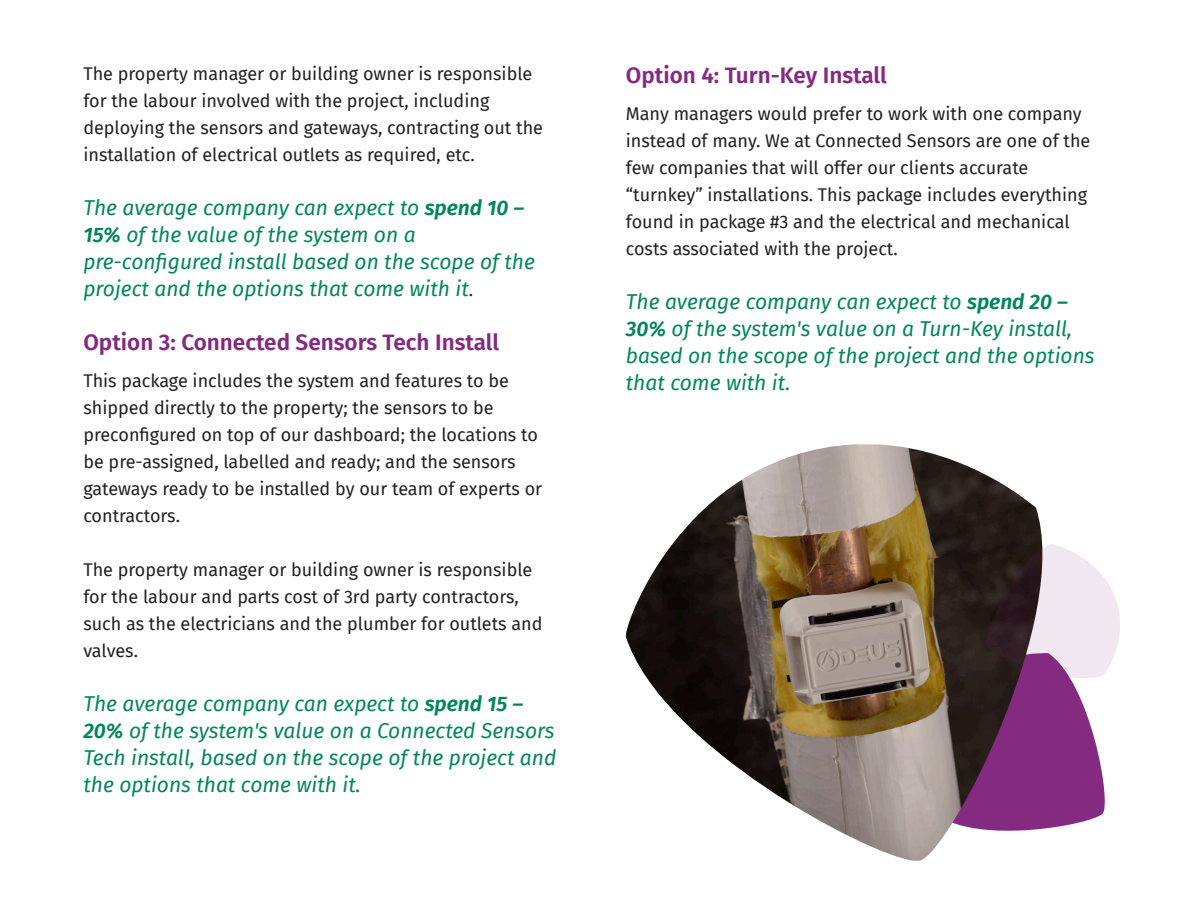
<style>
.page{position:relative;width:1188px;height:918px;background:#fff}
.page>*{position:absolute;margin:0;border:0;box-sizing:border-box;transform-origin:0 0}
.t1{font:600 22.5px "Fira Sans";color:#842a80}
.t2{font:italic 21px/27px "Fira Sans";color:#00865b}
.t3{font:18px/27px "Fira Sans";color:#231f20}
.s1{font-weight:600}
.s2{font-style:normal;font-size:18px;color:#231f20}
</style>
<div class="page">
<img style="left:625px;top:444px;width:418px;height:417px">
<svg style="left:914px;top:544px;width:206px;height:301px"></svg>
<p class="t3" style="left:83px;top:60px;width:461px">The property manager or building owner is responsible for the labour involved with the project, including deploying the sensors and gateways, contracting out the installation of electrical outlets as required, etc.</p>
<p class="t2" style="left:83px;top:194px;width:453px">The average company can expect to <span class="s1">spend 10 – 15%</span> of the value of the system on a pre-configured install based on the scope of the project and the options that come with it<span class="s2">.</span></p>
<p class="t1" style="left:83px;top:324px;width:417px">Option 3: Connected Sensors Tech Install</p>
<p class="t3" style="left:83px;top:367px;width:460px">This package includes the system and features to be shipped directly to the property; the sensors to be preconfigured on top of our dashboard; the locations to be pre-assigned, labelled and ready; and the sensors gateways ready to be installed by our team of experts or contractors.</p>
<p class="t3" style="left:83px;top:556px;width:461px">The property manager or building owner is responsible for the labour and parts cost of 3rd party contractors, such as the electricians and the plumber for outlets and valves.</p>
<p class="t2" style="left:83px;top:690px;width:475px">The average company can expect to <span class="s1">spend 15 – 20%</span> of the system's value on a Connected Sensors Tech install, based on the scope of the project and the options that come with it.</p>
<p class="t1" style="left:626px;top:57px;width:263px">Option 4: Turn-Key Install</p>
<p class="t3" style="left:626px;top:100px;width:466px">Many managers would prefer to work with one company instead of many. We at Connected Sensors are one of the few companies that will offer our clients accurate “turnkey” installations. This package includes everything found in package #3 and the electrical and mechanical costs associated with the project.</p>
<p class="t2" style="left:626px;top:288px;width:470px">The average company can expect to <span class="s1">spend 20 – 30%</span> of the system's value on a Turn-Key install, based on the scope of the project and the options that come with it.</p>
</div>
